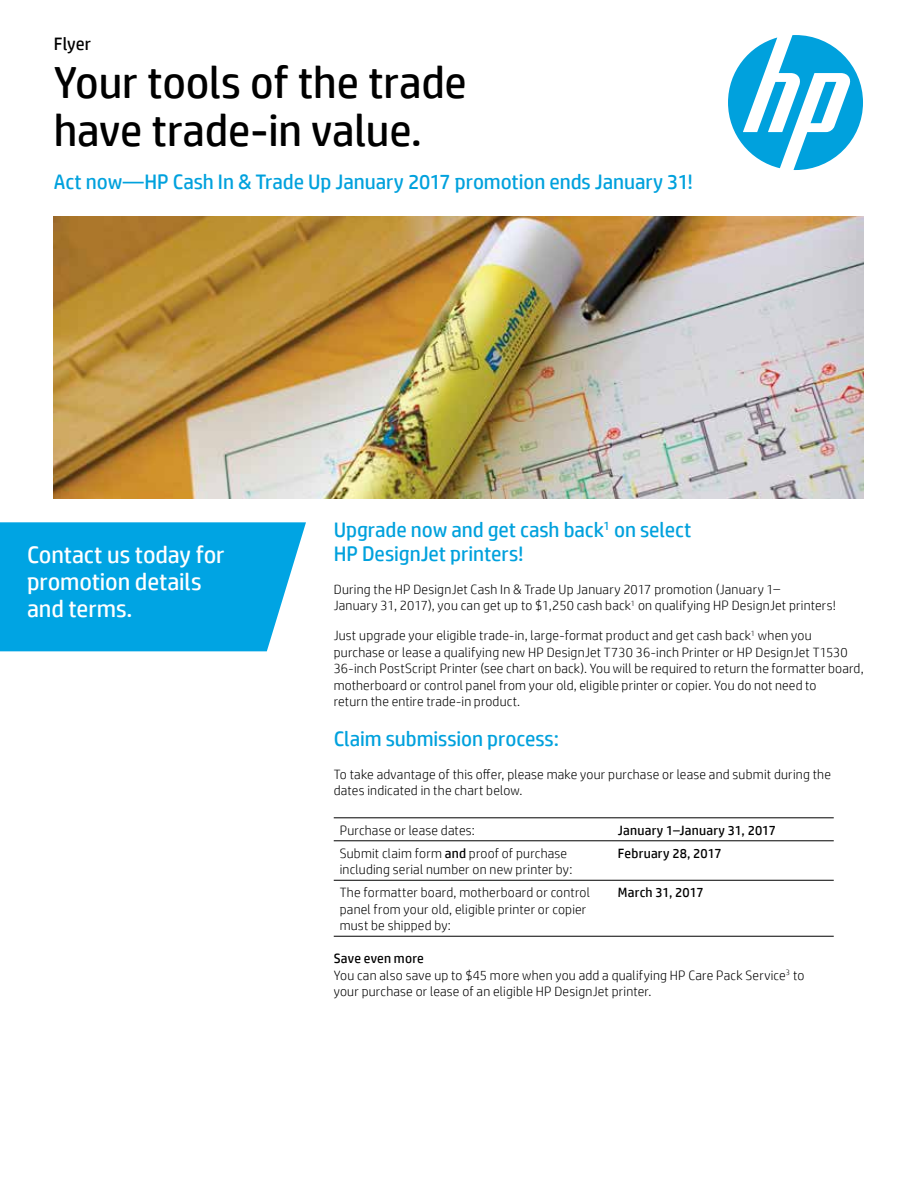
<style>
.page{position:relative;width:918px;height:1188px;background:#fff}
.page>*{position:absolute;margin:0;border:0;box-sizing:border-box;transform-origin:0 0}
.t1{font:45px/48px "HP Simplified";letter-spacing:-.005em;color:#000}
.t2{font:24px/27px "HP Simplified";letter-spacing:-.005em;color:#fff}
.t3{font:21px/24px "HP Simplified";letter-spacing:-.005em;color:#00a1dd}
.t4{font:18px "HP Simplified";color:#000}
.t5{font:300 13.5px/16.5px "HP Simplified";letter-spacing:.015em;color:#000}
.t6{font:13.5px "HP Simplified";letter-spacing:.015em;color:#000}
.s1{font-weight:400}
</style>
<div class="page">
<div style="left:0;top:522px;width:306px;height:129px;background:#00a4e3"></div>
<svg style="left:728px;top:35px;width:135px;height:135px"></svg>
<img style="left:54px;top:216px;width:810px;height:283px">
<hr style="left:334px;top:818px;width:278px;height:1px;background:#000">
<hr style="left:612px;top:818px;width:222px;height:1px;background:#000">
<hr style="left:334px;top:841px;width:278px;height:1px;background:#000">
<hr style="left:612px;top:841px;width:222px;height:1px;background:#000">
<hr style="left:334px;top:880px;width:278px;height:1px;background:#000">
<hr style="left:612px;top:880px;width:222px;height:1px;background:#000">
<hr style="left:334px;top:936px;width:278px;height:1px;background:#000">
<hr style="left:612px;top:936px;width:222px;height:1px;background:#000">
<h3 class="t4" style="left:54px;top:32px;width:39px">Flyer</h3>
<h1 class="t1" style="left:54px;top:57px;width:414px">Your tools of the trade have trade-in value.</h1>
<h3 class="t3" style="left:54px;top:169px;width:641px">Act now—HP Cash In &amp; Trade Up January 2017 promotion ends January 31!</h3>
<h2 class="t2" style="left:27px;top:541px;width:199px">Contact us today for promotion details and terms.</h2>
<h3 class="t3" style="left:334px;top:517px;width:359px">Upgrade now and get cash back<sup>1</sup> on select<br>HP DesignJet printers!</h3>
<p class="t5" style="left:334px;top:580px;width:504px">During the HP DesignJet Cash In &amp; Trade Up January 2017 promotion (January 1–<br>January 31, 2017), you can get up to $1,250 cash back<sup>1</sup> on qualifying HP DesignJet printers!</p>
<p class="t5" style="left:334px;top:627px;width:531px">Just upgrade your eligible trade-in, large-format product and get cash back<sup>1</sup> when you purchase or lease a qualifying new HP DesignJet T730 36-inch Printer or HP DesignJet T1530<br>36-inch PostScript Printer (see chart on back). You will be required to return the formatter board, motherboard or control panel from your old, eligible printer or copier. You do not need to<br>return the entire trade-in product.</p>
<h3 class="t3" style="left:334px;top:727px;width:227px">Claim submission process:</h3>
<p class="t5" style="left:334px;top:766px;width:499px">To take advantage of this offer, please make your purchase or lease and submit during the dates indicated in the chart below.</p>
<p class="t5" style="left:340px;top:821px;width:137px">Purchase or lease dates:</p>
<p class="t6" style="left:618px;top:821px;width:160px">January 1–January 31, 2017</p>
<p class="t5" style="left:340px;top:844px;width:234px">Submit claim form <span class="s1">and</span> proof of purchase including serial number on new printer by:</p>
<p class="t6" style="left:618px;top:844px;width:105px">February 28, 2017</p>
<p class="t5" style="left:340px;top:884px;width:252px">The formatter board, motherboard or control panel from your old, eligible printer or copier must be shipped by:</p>
<p class="t6" style="left:618px;top:884px;width:87px">March 31, 2017</p>
<p class="t5" style="left:334px;top:950px;width:472px"><span class="s1">Save even more<br></span>You can also save up to $45 more when you add a qualifying HP Care Pack Service<sup>3</sup> to your purchase or lease of an eligible HP DesignJet printer.</p>
</div>
